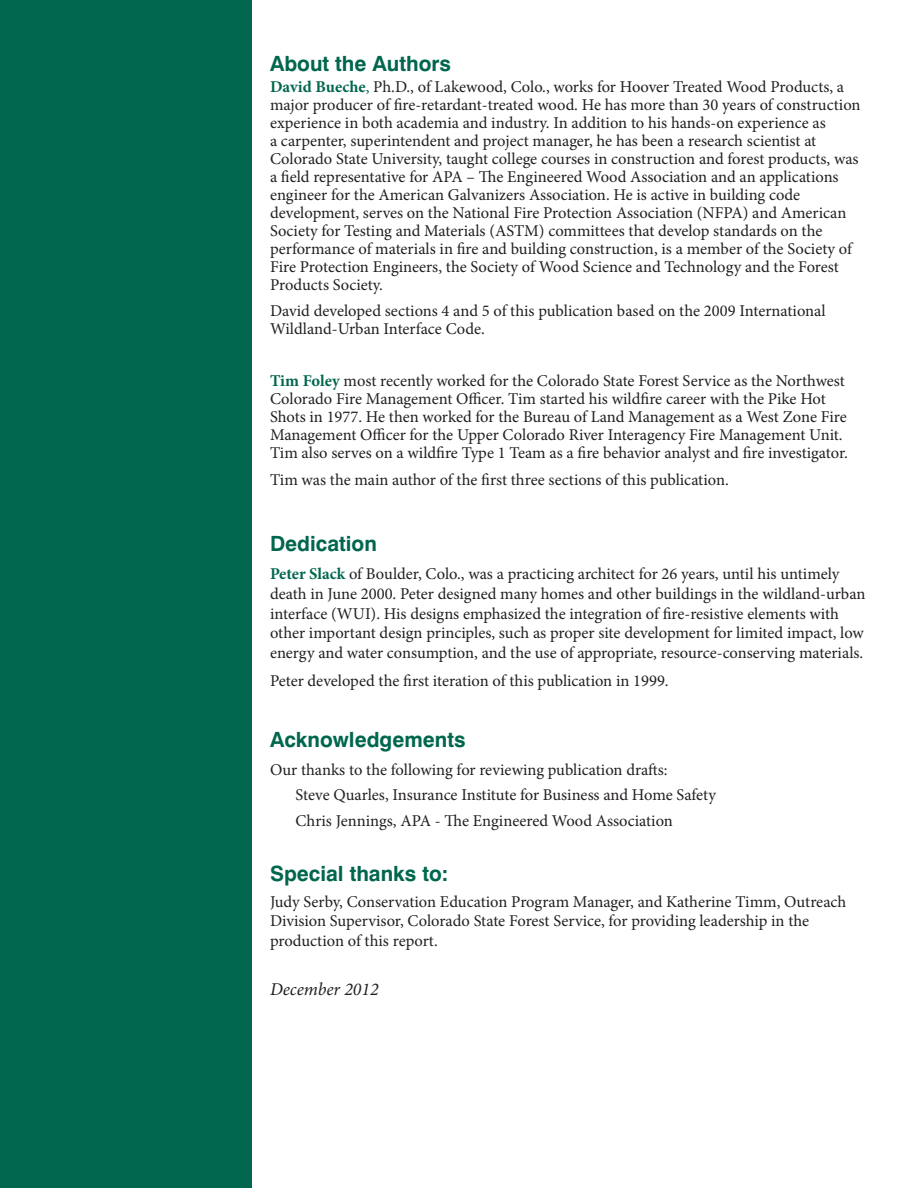
<style>
.page{position:relative;width:918px;height:1188px;background:#fff}
.page>*{position:absolute;margin:0;border:0;box-sizing:border-box;transform-origin:0 0}
.t1{font:700 21px "Swiss 721 BT";color:#00674e}
.t2{font:italic 18px "Minion Pro";color:#231f20}
.t3{font:16.5px/18px "Minion Pro";color:#231f20}
.s1{font-weight:700;color:#00674e}
.s2{color:#00674e}
</style>
<div class="page">
<div style="left:0;top:0;width:252px;height:1188px;background:#00674e"></div>
<p class="t1" style="left:270px;top:51px;width:183px">About the Authors</p>
<p class="t3" style="left:270px;top:78px;width:592px"><span class="s1">David Bueche</span><span class="s2">,</span> Ph.D., of Lakewood, Colo., works for Hoover Treated Wood Products, a major producer of fire-retardant-treated wood. He has more than 30 years of construction experience in both academia and industry. In addition to his hands-on experience as<br>a carpenter, superintendent and project manager, he has been a research scientist at Colorado State University, taught college courses in construction and forest products, was a field representative for APA – The Engineered Wood Association and an applications engineer for the American Galvanizers Association. He is active in building code development, serves on the National Fire Protection Association (NFPA) and American Society for Testing and Materials (ASTM) committees that develop standards on the performance of materials in fire and building construction, is a member of the Society of Fire Protection Engineers, the Society of Wood Science and Technology and the Forest Products Society.</p>
<p class="t3" style="left:270px;top:302px;width:557px">David developed sections 4 and 5 of this publication based on the 2009 International<br>Wildland-Urban Interface Code.</p>
<p class="t3" style="left:270px;top:372px;width:579px"><span class="s1">Tim Foley</span> most recently worked for the Colorado State Forest Service as the Northwest Colorado Fire Management Officer. Tim started his wildfire career with the Pike Hot Shots in 1977. He then worked for the Bureau of Land Management as a West Zone Fire Management Officer for the Upper Colorado River Interagency Fire Management Unit.<br>Tim also serves on a wildfire Type 1 Team as a fire behavior analyst and fire investigator.</p>
<p class="t3" style="left:270px;top:470px;width:460px">Tim was the main author of the first three sections of this publication.</p>
<p class="t1" style="left:270px;top:531px;width:108px">Dedication</p>
<p class="t3" style="left:270px;top:564px;width:597px;line-height:19.8px"><span class="s1">Peter Slack</span> of Boulder, Colo., was a practicing architect for 26 years, until his untimely death in June 2000. Peter designed many homes and other buildings in the wildland-urban interface (WUI). His designs emphasized the integration of fire-resistive elements with other important design principles, such as proper site development for limited impact, low energy and water consumption, and the use of appropriate, resource-conserving materials.</p>
<p class="t3" style="left:270px;top:672px;width:400px">Peter developed the first iteration of this publication in 1999.</p>
<p class="t1" style="left:270px;top:727px;width:197px">Acknowledgements</p>
<p class="t3" style="left:295px;top:757px;width:422px;line-height:25.2px;text-indent:-25px">Our thanks to the following for reviewing publication drafts:<br>Steve Quarles, Insurance Institute for Business and Home Safety<br>Chris Jennings, APA - The Engineered Wood Association</p>
<p class="t1" style="left:270px;top:861px;width:180px">Special thanks to:</p>
<p class="t3" style="left:270px;top:892px;width:578px;line-height:19.8px">Judy Serby, Conservation Education Program Manager, and Katherine Timm, Outreach<br>Division Supervisor, Colorado State Forest Service, for providing leadership in the production of this report.</p>
<p class="t2" style="left:270px;top:977px;width:110px">December 2012</p>
</div>
